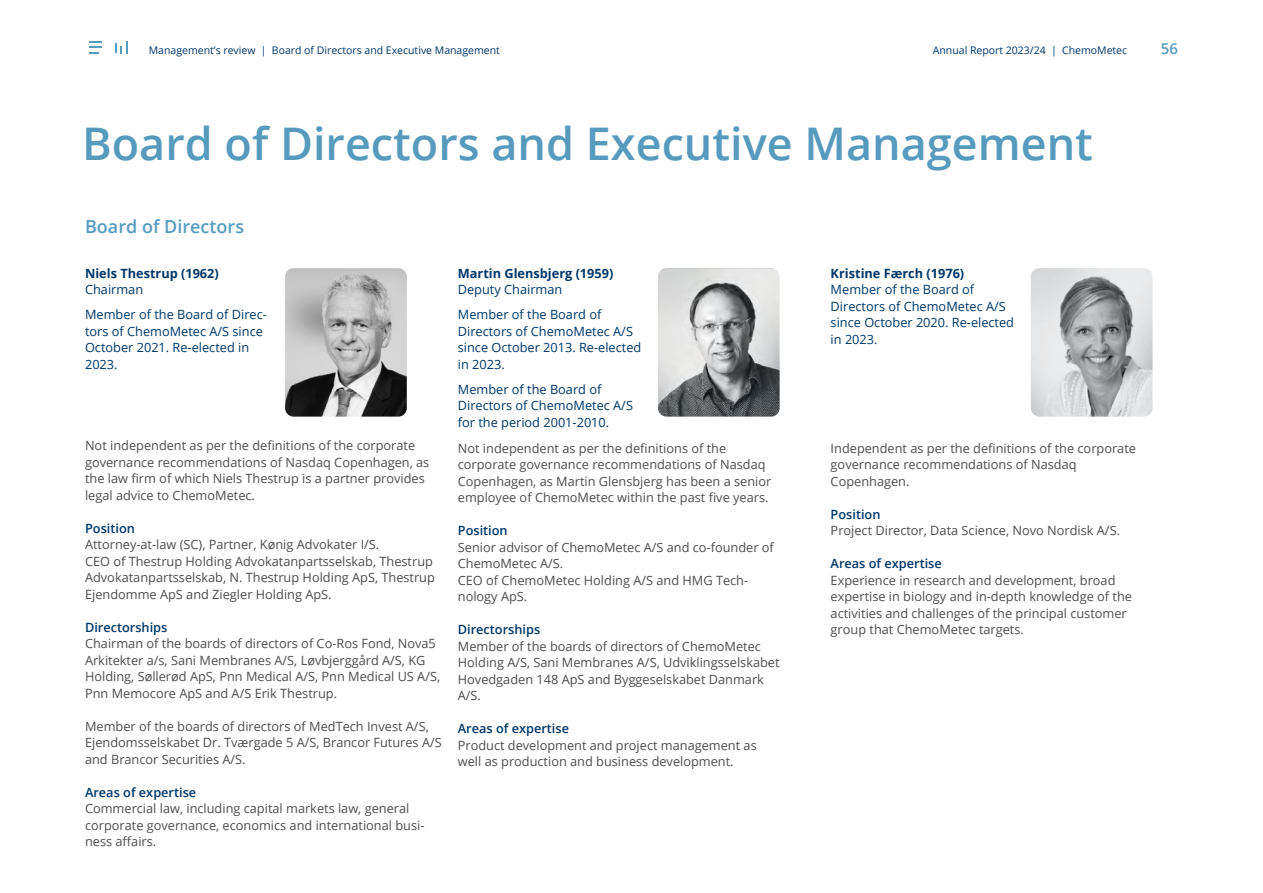
<style>
.page{position:relative;width:1263px;height:893px;background:#fff}
.page>*{position:absolute;margin:0;border:0;box-sizing:border-box;transform-origin:0 0}
.t1{font:600 45px "Open Sans";color:#569bbe}
.t2{font:600 18px "Open Sans";color:#569bbe}
.t3{font:600 15px "Open Sans";color:#569bbe}
.t4{font:12.75px/16.5px "Open Sans";color:#4d4d4f}
.t5{font:12.75px/16.5px "Open Sans";color:#003768}
.t6{font:600 12.75px "Open Sans";color:#003768}
.t7{font:700 12.75px "Open Sans";color:#003768}
.t8{font:10.5px "Open Sans";color:#003768}
</style>
<div class="page">
<img style="left:285px;top:268px;width:122px;height:149px">
<img style="left:1031px;top:268px;width:121px;height:149px">
<img style="left:658px;top:268px;width:122px;height:149px">
<svg style="left:90px;top:41px;width:12px;height:12px"></svg>
<svg style="left:115px;top:41px;width:12px;height:12px"></svg>
<p class="t8" style="left:149px;top:43px;width:353px">Management’s review | Board of Directors and Executive Management</p>
<p class="t8" style="left:933px;top:43px;width:196px">Annual Report 2023/24 | ChemoMetec</p>
<p class="t3" style="left:1161px;top:38px;width:19px">56</p>
<h1 class="t1" style="left:82px;top:113px;width:1012px">Board of Directors and Executive Management</h1>
<h2 class="t2" style="left:85px;top:214px;width:161px">Board of Directors</h2>
<p class="t7" style="left:85px;top:264px;width:135px">Niels Thestrup (1962)</p>
<p class="t5" style="left:85px;top:277px;width:183px;line-height:25px">Chairman<br>Member of the Board of Direc-</p>
<p class="t5" style="left:85px;top:323px;width:179px">tors of ChemoMetec A/S since<br>October 2021. Re-elected in<br>2023.</p>
<p class="t4" style="left:85px;top:437px;width:346px">Not independent as per the definitions of the corporate governance recommendations of Nasdaq Copenhagen, as the law firm of which Niels Thestrup is a partner provides legal advice to ChemoMetec.</p>
<p class="t6" style="left:85px;top:519px;width:51px">Position</p>
<p class="t4" style="left:85px;top:536px;width:351px">Attorney-at-law (SC), Partner, Kønig Advokater I/S.<br>CEO of Thestrup Holding Advokatanpartsselskab, Thestrup Advokatanpartsselskab, N. Thestrup Holding ApS, Thestrup Ejendomme ApS and Ziegler Holding ApS.</p>
<p class="t6" style="left:85px;top:618px;width:84px">Directorships</p>
<p class="t4" style="left:85px;top:635px;width:357px">Chairman of the boards of directors of Co-Ros Fond, Nova5<br>Arkitekter a/s, Sani Membranes A/S, Løvbjerggård A/S, KG Holding, Søllerød ApS, Pnn Medical A/S, Pnn Medical US A/S, Pnn Memocore ApS and A/S Erik Thestrup.</p>
<p class="t4" style="left:85px;top:718px;width:358px">Member of the boards of directors of MedTech Invest A/S,<br>Ejendomsselskabet Dr. Tværgade 5 A/S, Brancor Futures A/S and Brancor Securities A/S.</p>
<p class="t6" style="left:85px;top:783px;width:113px">Areas of expertise</p>
<p class="t4" style="left:85px;top:800px;width:341px">Commercial law, including capital markets law, general corporate governance, economics and international busi&shy;ness affairs.</p>
<p class="t7" style="left:458px;top:264px;width:157px">Martin Glensbjerg (1959)</p>
<p class="t5" style="left:458px;top:277px;width:145px;line-height:25px">Deputy Chairman<br>Member of the Board of</p>
<p class="t5" style="left:458px;top:323px;width:185px">Directors of ChemoMetec A/S since October 2013. Re-elected in 2023.</p>
<p class="t5" style="left:458px;top:381px;width:177px">Member of the Board of<br>Directors of ChemoMetec A/S for the period 2001-2010.</p>
<p class="t4" style="left:458px;top:440px;width:315px">Not independent as per the definitions of the corporate governance recommendations of Nasdaq Copenhagen, as Martin Glensbjerg has been a senior employee of ChemoMetec within the past five years.</p>
<p class="t6" style="left:458px;top:522px;width:51px">Position</p>
<p class="t4" style="left:458px;top:539px;width:318px">Senior advisor of ChemoMetec A/S and co-founder of<br>ChemoMetec A/S.<br>CEO of ChemoMetec Holding A/S and HMG Tech&shy;nology ApS.</p>
<p class="t6" style="left:458px;top:621px;width:84px">Directorships</p>
<p class="t4" style="left:458px;top:638px;width:323px">Member of the boards of directors of ChemoMetec Holding A/S, Sani Membranes A/S, Udviklingsselskabet Hovedgaden 148 ApS and Byggeselskabet Danmark A/S.</p>
<p class="t6" style="left:458px;top:720px;width:113px">Areas of expertise</p>
<p class="t4" style="left:458px;top:737px;width:300px">Product development and project management as well as production and business development.</p>
<p class="t7" style="left:831px;top:264px;width:135px">Kristine Færch (1976)</p>
<p class="t5" style="left:831px;top:281px;width:185px">Member of the Board of<br>Directors of ChemoMetec A/S since October 2020. Re-elected in 2023.</p>
<p class="t4" style="left:831px;top:440px;width:307px">Independent as per the definitions of the corporate governance recommendations of Nasdaq<br>Copenhagen.</p>
<p class="t6" style="left:831px;top:505px;width:51px">Position</p>
<p class="t4" style="left:831px;top:522px;width:291px">Project Director, Data Science, Novo Nordisk A/S.</p>
<p class="t6" style="left:831px;top:555px;width:113px">Areas of expertise</p>
<p class="t4" style="left:831px;top:572px;width:303px">Experience in research and development, broad expertise in biology and in-depth knowledge of the activities and challenges of the principal customer group that ChemoMetec targets.</p>
</div>
